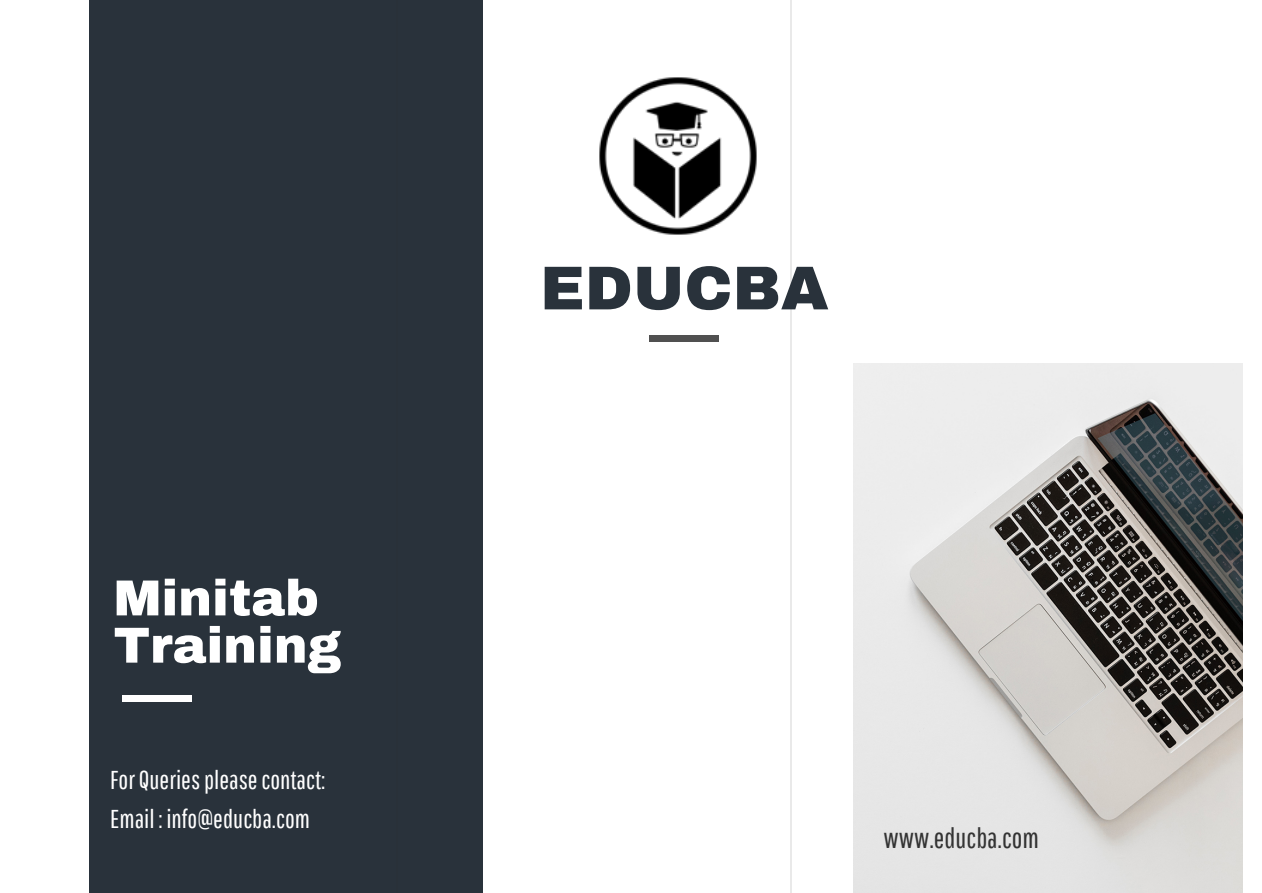
<style>
.page{position:relative;width:1262px;height:893px;background:#fff}
.page>*{position:absolute;margin:0;border:0;box-sizing:border-box;transform-origin:0 0}
.t1{font:900 61.8px "Archivo";color:#29323b}
.t2{font:900 50.55px/47.2px "Archivo";color:#fff}
.t3{font:28.05px "Pathway Gothic One";color:#333}
.t4{font:25.8px/39.3px "Pathway Gothic One";color:#fff}
</style>
<div class="page">
<img style="left:853px;top:363px;width:389px;height:529px">
<div style="left:89px;top:0;width:393px;height:892px;background:#29323b"></div>
<hr style="left:790px;top:0;width:2px;height:892px;background:#e9e9e9">
<div style="left:649px;top:335px;width:69px;height:7px;background:#505050"></div>
<div style="left:123px;top:695px;width:69px;height:7px;background:#fff"></div>
<img style="left:599px;top:77px;width:158px;height:158px">
<h2 class="t2" style="left:114px;top:574px;width:229px">Minitab<br>Training</h2>
<p class="t4" style="left:110px;top:759px;width:217px">For Queries please contact:<br>Email : info@educba.com</p>
<h1 class="t1" style="left:540px;top:250px;width:290px">EDUCBA</h1>
<p class="t3" style="left:883px;top:821px;width:157px">www.educba.com</p>
</div>
